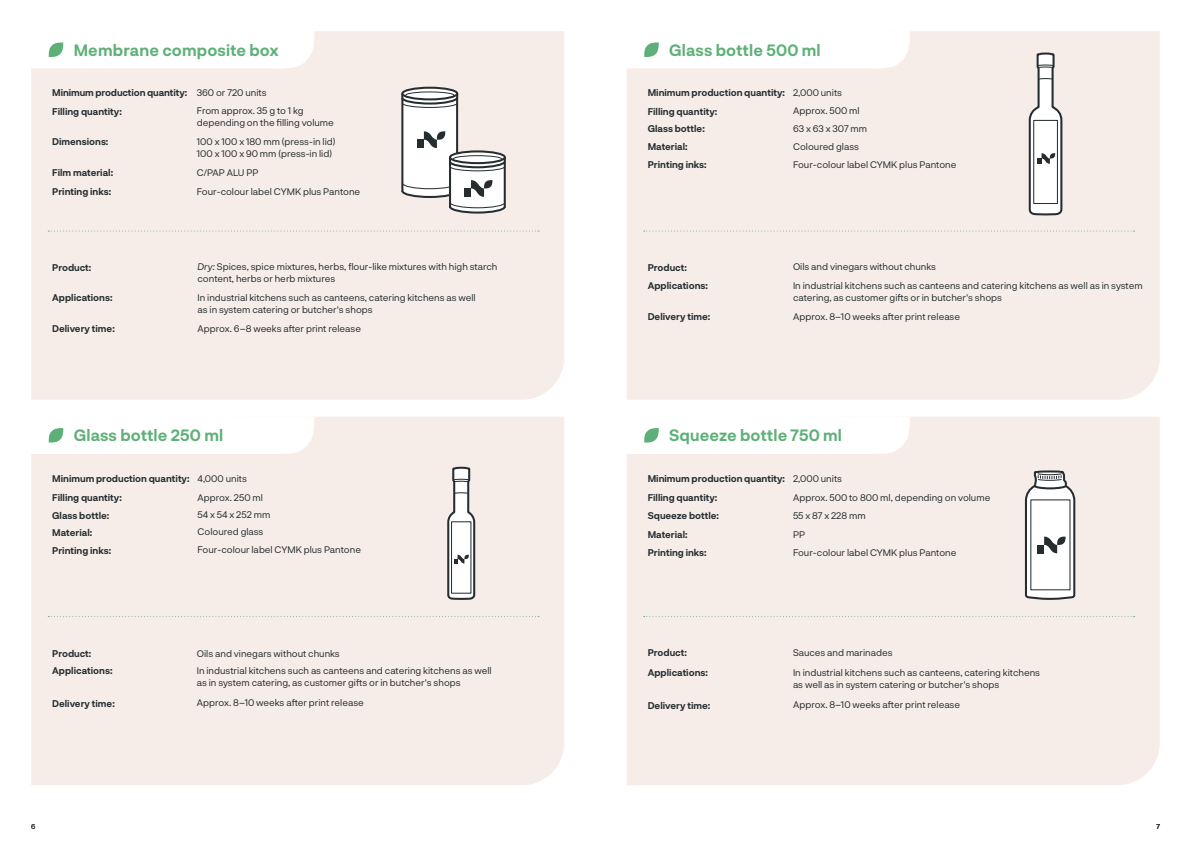
<style>
.page{position:relative;width:1191px;height:842px;background:#fff}
.page>*{position:absolute;margin:0;border:0;box-sizing:border-box;transform-origin:0 0}
.t1{font:700 16px "Neurial Grotesk";letter-spacing:.01em;color:#5eb078}
.t2{font:9.5px/12px "Neurial Grotesk";color:#252d30}
.t3{font:700 9.5px/18.1px "Neurial Grotesk";color:#252d30}
.t4{font:7px "Neurial Grotesk";color:#252d30}
.s1{font-weight:400}
.s2{font-style:italic}
</style>
<div class="page">
<div style="left:31px;top:31px;width:533px;height:369px;background:#f7ede8"></div>
<div style="left:31px;top:417px;width:533px;height:368px;background:#f7ede8"></div>
<div style="left:627px;top:31px;width:532px;height:369px;background:#f7ede8"></div>
<div style="left:627px;top:417px;width:532px;height:368px;background:#f7ede8"></div>
<svg style="left:31px;top:31px;width:283px;height:37px"></svg>
<svg style="left:48px;top:231px;width:491px;height:1px"></svg>
<svg style="left:31px;top:417px;width:283px;height:37px"></svg>
<svg style="left:48px;top:616px;width:491px;height:1px"></svg>
<svg style="left:627px;top:31px;width:283px;height:37px"></svg>
<svg style="left:643px;top:231px;width:491px;height:1px"></svg>
<svg style="left:627px;top:417px;width:283px;height:37px"></svg>
<svg style="left:643px;top:616px;width:491px;height:1px"></svg>
<svg style="left:1027px;top:53px;width:36px;height:162px"></svg>
<svg style="left:1024px;top:469px;width:52px;height:131px"></svg>
<svg style="left:446px;top:466px;width:30px;height:134px"></svg>
<svg style="left:402px;top:88px;width:55px;height:11px"></svg>
<div style="left:401px;top:87px;width:57px;height:13px;border:2px solid #252d30;border-radius:50%"></div>
<svg style="left:400px;top:91px;width:106px;height:123px"></svg>
<h1 class="t1" style="left:74px;top:38px;width:207px">Membrane composite box</h1>
<h1 class="t1" style="left:669px;top:38px;width:153px">Glass bottle 500 ml</h1>
<p class="t3" style="left:52px;top:83px;width:216px">Minimum production quantity: <span class="s1">360 or 720 units<br></span>Filling quantity:</p>
<p class="t2" style="left:197px;top:105px;width:139px">From approx. 35 g to 1 kg depending on the filling volume</p>
<p class="t3" style="left:52px;top:132px;width:58px">Dimensions:</p>
<p class="t2" style="left:197px;top:135px;width:140px">100 x 100 x 180 mm (press-in lid)<br>100 x 100 x 90 mm (press-in lid)</p>
<p class="t3" style="left:52px;top:163px;width:62px">Film material:</p>
<p class="t2" style="left:197px;top:166px;width:63px">C/PAP ALU PP</p>
<p class="t3" style="left:52px;top:182px;width:60px">Printing inks:</p>
<p class="t2" style="left:197px;top:185px;width:165px">Four-colour label CYMK plus Pantone</p>
<p class="t3" style="left:647px;top:83px;width:196px">Minimum production quantity: <span class="s1">2,000 units<br></span>Filling quantity:</p>
<p class="t2" style="left:793px;top:105px;width:68px">Approx. 500 ml</p>
<p class="t3" style="left:647px;top:119px;width:59px">Glass bottle:</p>
<p class="t2" style="left:793px;top:122px;width:76px">63 x 63 x 307 mm</p>
<p class="t3" style="left:647px;top:137px;width:42px">Material:</p>
<p class="t2" style="left:793px;top:140px;width:67px">Coloured glass</p>
<p class="t3" style="left:647px;top:155px;width:60px">Printing inks:</p>
<p class="t2" style="left:793px;top:158px;width:165px">Four-colour label CYMK plus Pantone</p>
<p class="t3" style="left:52px;top:258px;width:41px">Product:</p>
<p class="t2" style="left:197px;top:261px;width:301px"><span class="s2">Dry:</span> Spices, spice mixtures, herbs, flour-like mixtures with high starch content, herbs or herb mixtures</p>
<p class="t3" style="left:52px;top:288px;width:62px">Applications:</p>
<p class="t2" style="left:197px;top:291px;width:280px">In industrial kitchens such as canteens, catering kitchens as well as in system catering or butcher's shops</p>
<p class="t3" style="left:52px;top:319px;width:64px">Delivery time:</p>
<p class="t2" style="left:197px;top:322px;width:165px">Approx. 6–8 weeks after print release</p>
<p class="t3" style="left:647px;top:258px;width:41px">Product:</p>
<p class="t2" style="left:793px;top:261px;width:144px">Oils and vinegars without chunks</p>
<p class="t3" style="left:647px;top:276px;width:62px">Applications:</p>
<p class="t2" style="left:793px;top:279px;width:351px">In industrial kitchens such as canteens and catering kitchens as well as in system catering, as customer gifts or in butcher's shops</p>
<p class="t3" style="left:647px;top:307px;width:64px">Delivery time:</p>
<p class="t2" style="left:793px;top:310px;width:169px">Approx. 8–10 weeks after print release</p>
<h1 class="t1" style="left:74px;top:424px;width:151px">Glass bottle 250 ml</h1>
<h1 class="t1" style="left:669px;top:424px;width:174px">Squeeze bottle 750 ml</h1>
<p class="t3" style="left:52px;top:469px;width:196px;line-height:18.6px">Minimum production quantity: <span class="s1">4,000 units<br></span>Filling quantity:</p>
<p class="t2" style="left:197px;top:491px;width:67px">Approx. 250 ml</p>
<p class="t3" style="left:647px;top:469px;width:196px;line-height:18.6px">Minimum production quantity: <span class="s1">2,000 units<br></span>Filling quantity:</p>
<p class="t2" style="left:793px;top:491px;width:199px">Approx. 500 to 800 ml, depending on volume</p>
<p class="t3" style="left:52px;top:506px;width:59px">Glass bottle:</p>
<p class="t2" style="left:197px;top:509px;width:74px">54 x 54 x 252 mm</p>
<p class="t3" style="left:52px;top:523px;width:42px">Material:</p>
<p class="t2" style="left:197px;top:526px;width:67px">Coloured glass</p>
<p class="t3" style="left:52px;top:541px;width:60px">Printing inks:</p>
<p class="t2" style="left:197px;top:544px;width:165px">Four-colour label CYMK plus Pantone</p>
<p class="t3" style="left:647px;top:506px;width:73px">Squeeze bottle:</p>
<p class="t2" style="left:793px;top:509px;width:74px">55 x 87 x 228 mm</p>
<p class="t3" style="left:647px;top:525px;width:42px">Material:</p>
<p class="t2" style="left:793px;top:528px;width:14px">PP</p>
<p class="t3" style="left:647px;top:543px;width:60px">Printing inks:</p>
<p class="t2" style="left:793px;top:546px;width:165px">Four-colour label CYMK plus Pantone</p>
<p class="t3" style="left:52px;top:644px;width:41px">Product:</p>
<p class="t2" style="left:197px;top:647px;width:144px">Oils and vinegars without chunks</p>
<p class="t3" style="left:52px;top:661px;width:62px">Applications:</p>
<p class="t2" style="left:197px;top:664px;width:296px">In industrial kitchens such as canteens and catering kitchens as well as in system catering, as customer gifts or in butcher's shops</p>
<p class="t3" style="left:52px;top:693px;width:64px">Delivery time:</p>
<p class="t2" style="left:197px;top:696px;width:169px">Approx. 8–10 weeks after print release</p>
<p class="t3" style="left:647px;top:643px;width:41px">Product:</p>
<p class="t2" style="left:793px;top:646px;width:101px">Sauces and marinades</p>
<p class="t3" style="left:647px;top:663px;width:62px">Applications:</p>
<p class="t2" style="left:793px;top:666px;width:249px">In industrial kitchens such as canteens, catering kitchens as well as in system catering or butcher's shops</p>
<p class="t3" style="left:647px;top:695px;width:64px">Delivery time:</p>
<p class="t2" style="left:793px;top:698px;width:169px">Approx. 8–10 weeks after print release</p>
<p class="t4" style="left:31px;top:821px;width:6px">6</p>
<p class="t4" style="left:1156px;top:821px;width:5px">7</p>
</div>
